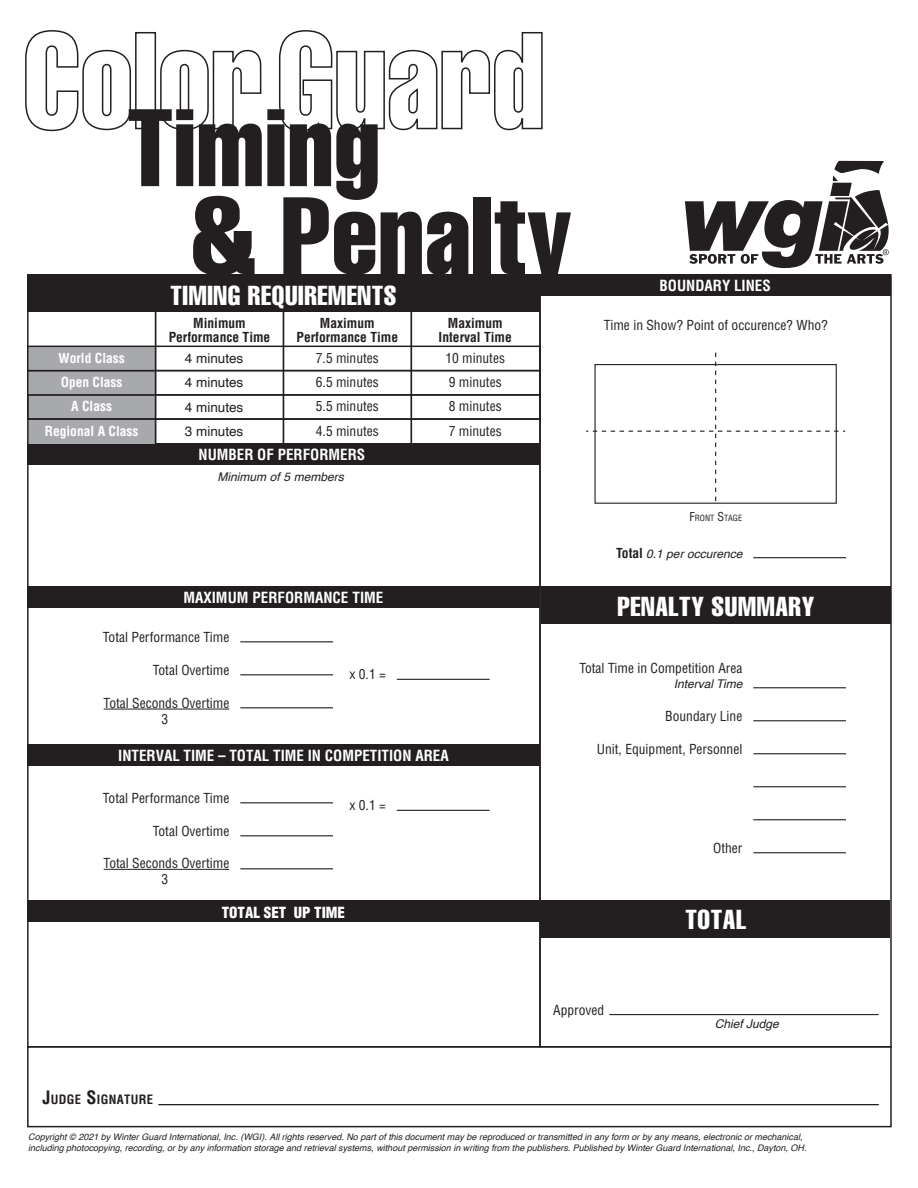
<style>
.page{position:relative;width:918px;height:1188px;background:#fff}
.page>*{position:absolute;margin:0;border:0;box-sizing:border-box;transform-origin:0 0}
.t1{font:extra-condensed 108px "Helvetica";letter-spacing:.005em;color:#231f20}
.t2{font:extra-condensed 27px "Helvetica";letter-spacing:.025em;color:#fff}
.t3{font:700 condensed 15px "Helvetica";color:#fff}
.t4{font:900 condensed 15px "Helvetica";color:#fff}
.t5{font:condensed 13.5px/24.5px "Helvetica";color:#231f20}
.t6{font:700 condensed 13.5px/14.5px "Helvetica";color:#231f20;text-align:center}
.t7{font:700 condensed 13.5px/24.3px "Helvetica";color:#fff;text-align:center}
.t8{font:13.5px/24.3px "Helvetica";color:#231f20}
.t9{font:700 condensed 12.6px "Helvetica";letter-spacing:.025em;color:#231f20}
.t10{font:italic 12px "Helvetica";color:#231f20}
.t11{font:italic 9px/10.8px "Helvetica";color:#231f20}
.t12{font:condensed 8.4px "Helvetica";color:#231f20}
.s1{font-size:12px}
.s2{font-weight:700;font-style:normal;font-stretch:condensed;font-size:13.5px}
.s3{font-size:18px}
</style>
<div class="page">
<svg style="left:25px;top:30px;width:106px;height:102px"></svg>
<div style="left:135px;top:32px;width:21px;height:97px;border:2px solid #231f20"></div>
<svg style="left:160px;top:49px;width:102px;height:82px"></svg>
<svg style="left:278px;top:30px;width:265px;height:102px"></svg>
<div style="left:28px;top:395px;width:128px;height:24px;background:#a8a9ad"></div>
<div style="left:28px;top:274px;width:512px;height:38px;background:#231f20"></div>
<hr style="left:159px;top:1104px;width:720px;height:1px;background:#231f20">
<svg style="left:685px;top:161px;width:204px;height:107px"></svg>
<div style="left:28px;top:443px;width:512px;height:22px;background:#231f20"></div>
<div style="left:28px;top:586px;width:512px;height:22px;background:#231f20"></div>
<div style="left:28px;top:419px;width:128px;height:24px;background:#a8a9ad"></div>
<div style="left:28px;top:371px;width:128px;height:24px;background:#a8a9ad"></div>
<div style="left:27px;top:370px;width:514px;height:26px;border:2px solid #231f20"></div>
<div style="left:28px;top:346px;width:128px;height:25px;background:#a8a9ad"></div>
<div style="left:27px;top:346px;width:514px;height:25px;border:2px solid #231f20"></div>
<hr style="left:155px;top:312px;width:1px;height:137px;background:#231f20">
<hr style="left:283px;top:312px;width:1px;height:131px;background:#231f20">
<hr style="left:410px;top:312px;width:2px;height:131px;background:#231f20">
<hr style="left:240px;top:641px;width:93px;height:1px;background:#231f20">
<hr style="left:240px;top:674px;width:93px;height:1px;background:#231f20">
<hr style="left:104px;top:709px;width:125px;height:1px;background:#231f20">
<hr style="left:240px;top:707px;width:93px;height:1px;background:#231f20">
<hr style="left:397px;top:679px;width:93px;height:1px;background:#231f20">
<div style="left:28px;top:744px;width:512px;height:22px;background:#231f20"></div>
<hr style="left:240px;top:802px;width:93px;height:1px;background:#231f20">
<hr style="left:240px;top:835px;width:93px;height:1px;background:#231f20">
<hr style="left:240px;top:868px;width:93px;height:1px;background:#231f20">
<hr style="left:397px;top:810px;width:93px;height:1px;background:#231f20">
<div style="left:28px;top:901px;width:512px;height:21px;background:#231f20"></div>
<div style="left:27px;top:1046px;width:865px;height:81px;border:2px solid #231f20"></div>
<div style="left:540px;top:274px;width:351px;height:21px;background:#231f20"></div>
<svg style="left:586px;top:353px;width:259px;height:151px"></svg>
<div style="left:541px;top:586px;width:349px;height:38px;background:#231f20"></div>
<div style="left:541px;top:900px;width:349px;height:38px;background:#231f20"></div>
<hr style="left:753px;top:557px;width:93px;height:1px;background:#231f20">
<hr style="left:753px;top:720px;width:93px;height:1px;background:#231f20">
<hr style="left:753px;top:753px;width:93px;height:1px;background:#231f20">
<hr style="left:753px;top:786px;width:93px;height:1px;background:#231f20">
<hr style="left:753px;top:819px;width:93px;height:1px;background:#231f20">
<hr style="left:753px;top:852px;width:93px;height:1px;background:#231f20">
<hr style="left:753px;top:687px;width:93px;height:1px;background:#231f20">
<hr style="left:609px;top:1014px;width:270px;height:1px;background:#231f20">
<hr style="left:104px;top:869px;width:125px;height:1px;background:#231f20">
<h1 class="t1" style="left:127px;top:79px;width:254px">Timing</h1>
<h1 class="t1" style="left:191px;top:167px;width:383px">&amp; Penalty</h1>
<h2 class="t2" style="left:170px;top:278px;width:228px">TIMING REQUIREMENTS</h2>
<h3 class="t6" style="left:169px;top:315px;width:103px">Minimum<br>Performance Time</h3>
<h3 class="t6" style="left:297px;top:315px;width:103px">Maximum<br>Performance Time</h3>
<h3 class="t6" style="left:439px;top:315px;width:75px">Maximum<br>Interval Time</h3>
<h3 class="t7" style="left:59px;top:346px;width:68px">World Class</h3>
<h3 class="t8" style="left:185px;top:346px;width:60px">4 minutes</h3>
<h3 class="t5" style="left:316px;top:345px;width:64px">7.5 minutes</h3>
<h3 class="t5" style="left:445px;top:345px;width:61px">10 minutes</h3>
<h3 class="t7" style="left:61px;top:370px;width:63px">Open Class</h3>
<h3 class="t8" style="left:185px;top:371px;width:60px">4 minutes</h3>
<h3 class="t5" style="left:316px;top:370px;width:64px">6.5 minutes</h3>
<h3 class="t5" style="left:449px;top:370px;width:54px">9 minutes</h3>
<h3 class="t7" style="left:45px;top:394px;width:95px">A Class<br>Regional A Class</h3>
<h3 class="t8" style="left:185px;top:395px;width:60px">4 minutes<br>3 minutes</h3>
<h3 class="t5" style="left:316px;top:394px;width:64px">5.5 minutes<br>4.5 minutes</h3>
<h3 class="t5" style="left:449px;top:394px;width:54px">8 minutes<br>7 minutes</h3>
<h3 class="t3" style="left:199px;top:445px;width:168px">NUMBER OF PERFORMERS</h3>
<h3 class="t10" style="left:217px;top:468px;width:128px">Minimum of 5 members</h3>
<h3 class="t3" style="left:660px;top:276px;width:113px">BOUNDARY LINES</h3>
<h3 class="t5" style="left:604px;top:313px;width:226px">Time in Show? Point of occurence? Who?</h3>
<p class="t12" style="left:689px;top:512px;width:54px"><span class="s1">F</span>RONT <span class="s1">S</span>TAGE</p>
<h3 class="t10" style="left:616px;top:544px;width:128px"><span class="s2">Total</span> 0.1 per occurence</h3>
<h3 class="t3" style="left:183px;top:588px;width:201px">MAXIMUM PERFORMANCE TIME</h3>
<h3 class="t5" style="left:103px;top:624px;width:128px">Total Performance Time</h3>
<h3 class="t5" style="left:153px;top:657px;width:78px">Total Overtime</h3>
<h3 class="t5" style="left:104px;top:690px;width:127px">Total Seconds Overtime</h3>
<h3 class="t5" style="left:162px;top:706px;width:8px">3</h3>
<h3 class="t5" style="left:350px;top:662px;width:38px">x 0.1 =</h3>
<h3 class="t3" style="left:118px;top:746px;width:332px">INTERVAL TIME – TOTAL TIME IN COMPETITION AREA</h3>
<h3 class="t5" style="left:103px;top:785px;width:128px">Total Performance Time</h3>
<h3 class="t5" style="left:153px;top:818px;width:78px">Total Overtime</h3>
<h3 class="t5" style="left:350px;top:793px;width:38px">x 0.1 =</h3>
<h3 class="t5" style="left:104px;top:855px;width:127px;line-height:16px;text-align:center">Total Seconds Overtime<br>3</h3>
<h3 class="t4" style="left:222px;top:903px;width:125px">TOTAL SET UP TIME</h3>
<h2 class="t2" style="left:617px;top:589px;width:198px">PENALTY SUMMARY</h2>
<h3 class="t5" style="left:579px;top:656px;width:164px">Total Time in Competition Area</h3>
<h3 class="t10" style="left:674px;top:674px;width:70px">Interval Time</h3>
<h3 class="t5" style="left:665px;top:703px;width:79px">Boundary Line</h3>
<h3 class="t5" style="left:597px;top:736px;width:147px">Unit, Equipment, Personnel</h3>
<h3 class="t5" style="left:713px;top:835px;width:31px">Other</h3>
<h2 class="t2" style="left:685px;top:903px;width:62px">TOTAL</h2>
<h3 class="t9" style="left:42px;top:1092px;width:112px"><span class="s3">J</span>UDGE <span class="s3">S</span>IGNATURE</h3>
<h3 class="t5" style="left:553px;top:997px;width:52px">Approved</h3>
<h3 class="t10" style="left:715px;top:1014px;width:66px">Chief Judge</h3>
<p class="t11" style="left:28px;top:1132px;width:780px">Copyright © 2021 by Winter Guard International, Inc. (WGI). All rights reserved. No part of this document may be reproduced or transmitted in any form or by any means, electronic or mechanical, including photocopying, recording, or by any information storage and retrieval systems, without permission in writing from the publishers. Published by Winter Guard International, Inc., Dayton, OH.</p>
</div>
